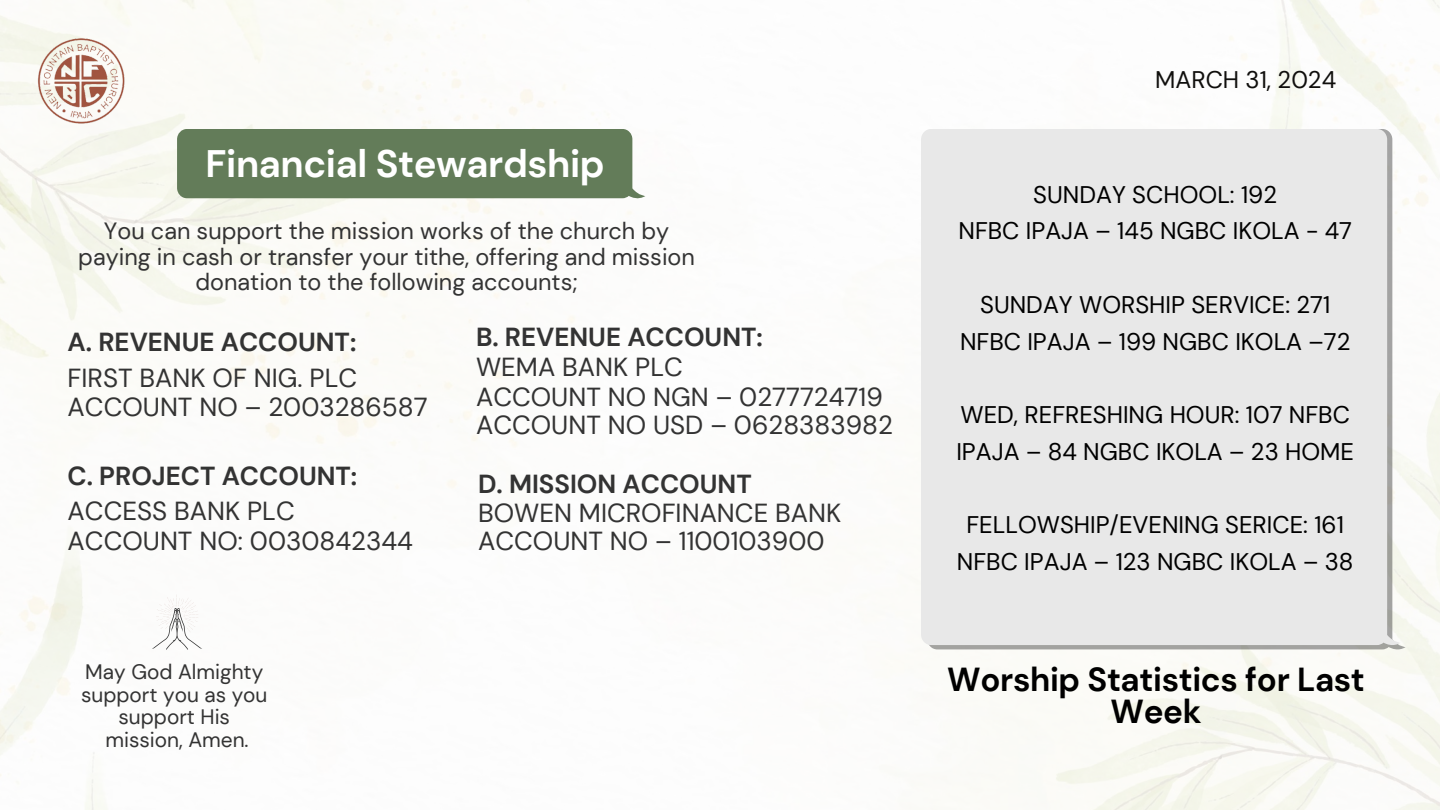
<style>
.page{position:relative;width:1440px;height:810px;background:#fff}
.page>*{position:absolute;margin:0;border:0;box-sizing:border-box;transform-origin:0 0}
.t1{font:700 38.2px "DM Sans";letter-spacing:-.01em;color:#fff}
.t2{font:700 33.2px/32.2px "DM Sans";letter-spacing:-.01em;color:#000;text-align:center}
.t3{font:26.1px/28.5px "DM Sans";color:#333}
.t4{font:700 26.1px "DM Sans";color:#333}
.t5{font:24px/36.8px "DM Sans";color:#000;text-align:center}
.t6{font:24px "DM Sans";color:#100f0d}
.t7{font:23.5px/25.5px "DM Sans";color:#333;text-align:center}
.t8{font:20.9px "DM Sans";color:#333}
.s1{font-weight:700}
</style>
<div class="page">
<img style="left:37px;top:37px;width:88px;height:88px">
<div style="left:177px;top:129px;width:468px;height:69px;background:#637c59"></div>
<svg style="left:152px;top:594px;width:50px;height:56px"></svg>
<svg style="left:927px;top:129px;width:479px;height:520px;fill:#fafaf4"></svg>
<div style="left:921px;top:129px;width:479px;height:516px;background:#e8e8e8"></div>
<h5 class="t1" style="left:206px;top:139px;width:401px">Financial Stewardship</h5>
<h3 class="t7" style="left:78px;top:218px;width:618px">You can support the mission works of the church by paying in cash or transfer your tithe, offering and mission donation to the following accounts;</h3>
<h3 class="t4" style="left:68px;top:325px;width:290px">A. REVENUE ACCOUNT:</h3>
<p class="t4" style="left:476px;top:320px;width:288px">B. REVENUE ACCOUNT:</p>
<h4 class="t3" style="left:68px;top:364px;width:291px">FIRST BANK OF NIG. PLC</h4>
<h4 class="t3" style="left:68px;top:393px;width:362px">ACCOUNT NO – 2003286587</h4>
<h4 class="t4" style="left:68px;top:459px;width:291px">C. PROJECT ACCOUNT:</h4>
<h4 class="t3" style="left:68px;top:497px;width:229px">ACCESS BANK PLC</h4>
<h4 class="t3" style="left:68px;top:527px;width:347px">ACCOUNT NO: 0030842344</h4>
<p class="t8" style="left:85px;top:658px;width:180px">May God Almighty</p>
<p class="t8" style="left:81px;top:681px;width:188px">support you as you</p>
<p class="t8" style="left:118px;top:703px;width:113px">support His</p>
<p class="t8" style="left:105px;top:726px;width:145px">mission, Amen.</p>
<h4 class="t3" style="left:476px;top:353px;width:208px">WEMA BANK PLC</h4>
<h3 class="t3" style="left:476px;top:382px;width:419px">ACCOUNT NO NGN – 0277724719<br>ACCOUNT NO USD – 0628383982</h3>
<h4 class="t3" style="left:478px;top:470px;width:365px"><span class="s1">D. MISSION ACCOUNT<br></span>BOWEN MICROFINANCE BANK<br>ACCOUNT NO – 1100103900</h4>
<h1 class="t6" style="left:1155px;top:64px;width:182px">MARCH 31, 2024</h1>
<h4 class="t5" style="left:958px;top:176px;width:395px">SUNDAY SCHOOL: 192<br>NFBC IPAJA – 145 NGBC IKOLA - 47</h4>
<h4 class="t5" style="left:960px;top:286px;width:392px">SUNDAY WORSHIP SERVICE: 271<br>NFBC IPAJA – 199 NGBC IKOLA –72</h4>
<h4 class="t5" style="left:956px;top:396px;width:399px;text-align:left">WED, REFRESHING HOUR: 107 NFBC<br>IPAJA – 84 NGBC IKOLA – 23 HOME</h4>
<h4 class="t5" style="left:957px;top:507px;width:398px">FELLOWSHIP/EVENING SERICE: 161<br>NFBC IPAJA – 123 NGBC IKOLA – 38</h4>
<h4 class="t2" style="left:947px;top:663px;width:419px">Worship Statistics for Last<br>Week</h4>
</div>
